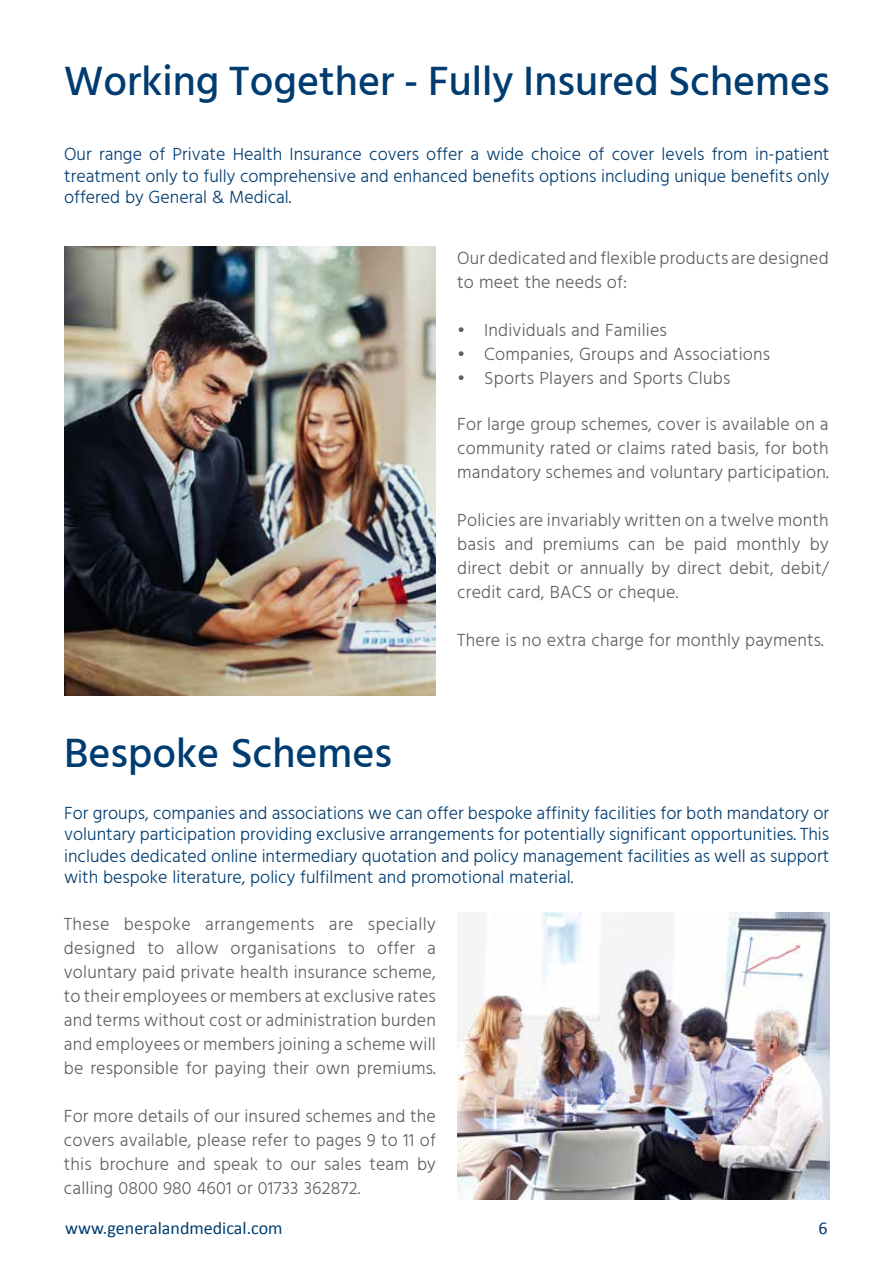
<style>
.page{position:relative;width:893px;height:1263px;background:#fff}
.page>*{position:absolute;margin:0;border:0;box-sizing:border-box;transform-origin:0 0}
.t1{font:500 42px "Hind Madurai";color:#003c70}
.t2{font:300 18px/24px "Hind Madurai";letter-spacing:.01em;color:#615e5b;text-align:justify}
.t3{font:300 18px/21.6px "Hind Madurai";color:#003c70;text-align:justify}
.t4{font:18px "Calibri";color:#003c70}
</style>
<div class="page">
<img style="left:64px;top:247px;width:372px;height:449px">
<img style="left:457px;top:912px;width:372px;height:287px">
<h1 class="t1" style="left:64px;top:55px;width:767px">Working Together - Fully Insured Schemes</h1>
<p class="t3" style="left:64px;top:145px;width:767px">Our range of Private Health Insurance covers offer a wide choice of cover levels from in-patient treatment only to fully comprehensive and enhanced benefits options including unique benefits only offered by General &amp; Medical.</p>
<p class="t2" style="left:457px;top:247px;width:373px">Our dedicated and flexible products are designed to meet the needs of:</p>
<p class="t2" style="left:457px;top:319px;width:211px">• Individuals and Families</p>
<p class="t2" style="left:457px;top:343px;width:314px">• Companies, Groups and Associations</p>
<p class="t2" style="left:457px;top:367px;width:275px">• Sports Players and Sports Clubs</p>
<p class="t2" style="left:457px;top:413px;width:373px">For large group schemes, cover is available on a community rated or claims rated basis, for both mandatory schemes and voluntary participation.</p>
<p class="t2" style="left:457px;top:509px;width:373px">Policies are invariably written on a twelve month basis and premiums can be paid monthly by direct debit or annually by direct debit, debit/ credit card, BACS or cheque.</p>
<p class="t2" style="left:457px;top:629px;width:368px">There is no extra charge for monthly payments.</p>
<h1 class="t1" style="left:64px;top:727px;width:329px">Bespoke Schemes</h1>
<p class="t3" style="left:64px;top:803px;width:767px">For groups, companies and associations we can offer bespoke affinity facilities for both mandatory or voluntary participation providing exclusive arrangements for potentially significant opportunities. This includes dedicated online intermediary quotation and policy management facilities as well as support with bespoke literature, policy fulfilment and promotional material.</p>
<p class="t2" style="left:64px;top:913px;width:374px">These bespoke arrangements are specially designed to allow organisations to offer a voluntary paid private health insurance scheme, to their employees or members at exclusive rates and terms without cost or administration burden and employees or members joining a scheme will be responsible for paying their own premiums.</p>
<p class="t2" style="left:64px;top:1105px;width:374px">For more details of our insured schemes and the covers available, please refer to pages 9 to 11 of this brochure and speak to our sales team by calling 0800 980 4601 or 01733 362872.</p>
<p class="t4" style="left:65px;top:1216px;width:219px">www.generalandmedical.com</p>
<p class="t4" style="left:819px;top:1216px;width:11px">6</p>
</div>
